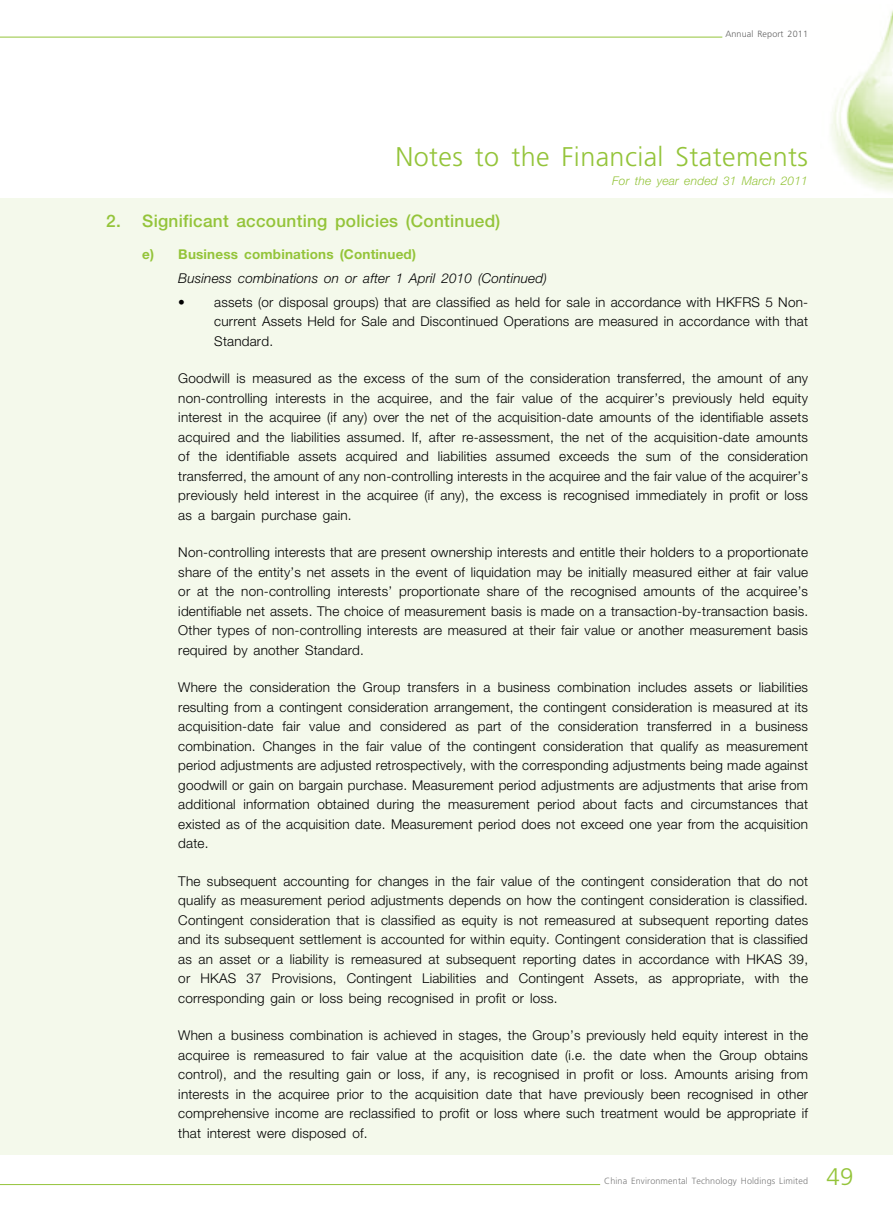
<style>
.page{position:relative;width:893px;height:1212px;background:#fff}
.page>*{position:absolute;margin:0;border:0;box-sizing:border-box;transform-origin:0 0}
.t1{font:300 27px "Frutiger LT Std";letter-spacing:.015em;color:#94c43a}
.t2{font:300 24px "Frutiger LT Std";color:#94c43a}
.t3{font:500 17.25px "Helvetica Neue LT Std";letter-spacing:.015em;color:#94c43a}
.t4{font:300 13.5px/19.5px "Helvetica Neue LT Std";letter-spacing:.015em;color:#000;text-align:justify}
.t5{font:italic 300 13.5px "Helvetica Neue LT Std";letter-spacing:.015em;color:#000}
.t6{font:700 13.5px "Helvetica Neue LT Std";letter-spacing:.015em;color:#94c43a}
.t7{font:italic 300 12px "Helvetica Neue LT Std";letter-spacing:.015em;color:#94c43a}
.t8{font:300 9px "Frutiger LT Std";letter-spacing:.015em;color:#7c7c7c}
.t9{font:300 9px "Frutiger LT Std";letter-spacing:.015em;color:#636363}
</style>
<div class="page">
<div style="left:0;top:198px;width:893px;height:957px;background:#f4f9eb"></div>
<img style="left:831px;top:10px;width:62px;height:182px">
<hr style="left:0;top:37px;width:722px;height:1px;background:#94c43a">
<hr style="left:0;top:1184px;width:600px;height:1px;background:#94c43a">
<p class="t9" style="left:725px;top:29px;width:84px">Annual Report 2011</p>
<h1 class="t1" style="left:395px;top:141px;width:414px">Notes to the Financial Statements</h1>
<p class="t7" style="left:612px;top:173px;width:197px">For the year ended 31 March 2011</p>
<p class="t3" style="left:106px;top:210px;width:395px">2. Significant accounting policies (Continued)</p>
<p class="t6" style="left:142px;top:246px;width:275px">e) Business combinations (Continued)</p>
<p class="t5" style="left:178px;top:270px;width:370px">Business combinations on or after 1 April 2010 (Continued)</p>
<p class="t4" style="left:214px;top:292px;width:595px;text-indent:-36px">• assets (or disposal groups) that are classified as held for sale in accordance with HKFRS 5 Non&shy;current Assets Held for Sale and Discontinued Operations are measured in accordance with that Standard.</p>
<p class="t4" style="left:178px;top:368px;width:631px">Goodwill is measured as the excess of the sum of the consideration transferred, the amount of any non-controlling interests in the acquiree, and the fair value of the acquirer’s previously held equity interest in the acquiree (if any) over the net of the acquisition-date amounts of the identifiable assets acquired and the liabilities assumed. If, after re-assessment, the net of the acquisition-date amounts of the identifiable assets acquired and liabilities assumed exceeds the sum of the consideration transferred, the amount of any non-controlling interests in the acquiree and the fair value of the acquirer’s previously held interest in the acquiree (if any), the excess is recognised immediately in profit or loss as a bargain purchase gain.</p>
<p class="t4" style="left:178px;top:542px;width:631px">Non-controlling interests that are present ownership interests and entitle their holders to a proportionate share of the entity’s net assets in the event of liquidation may be initially measured either at fair value or at the non-controlling interests’ proportionate share of the recognised amounts of the acquiree’s identifiable net assets. The choice of measurement basis is made on a transaction-by-transaction basis.<br>Other types of non-controlling interests are measured at their fair value or another measurement basis required by another Standard.</p>
<p class="t4" style="left:178px;top:677px;width:631px">Where the consideration the Group transfers in a business combination includes assets or liabilities resulting from a contingent consideration arrangement, the contingent consideration is measured at its acquisition-date fair value and considered as part of the consideration transferred in a business combination. Changes in the fair value of the contingent consideration that qualify as measurement period adjustments are adjusted retrospectively, with the corresponding adjustments being made against goodwill or gain on bargain purchase. Measurement period adjustments are adjustments that arise from additional information obtained during the measurement period about facts and circumstances that existed as of the acquisition date. Measurement period does not exceed one year from the acquisition date.</p>
<p class="t4" style="left:178px;top:871px;width:631px">The subsequent accounting for changes in the fair value of the contingent consideration that do not qualify as measurement period adjustments depends on how the contingent consideration is classified.<br>Contingent consideration that is classified as equity is not remeasured at subsequent reporting dates and its subsequent settlement is accounted for within equity. Contingent consideration that is classified as an asset or a liability is remeasured at subsequent reporting dates in accordance with HKAS 39, or HKAS 37 Provisions, Contingent Liabilities and Contingent Assets, as appropriate, with the corresponding gain or loss being recognised in profit or loss.</p>
<p class="t4" style="left:178px;top:1025px;width:631px">When a business combination is achieved in stages, the Group’s previously held equity interest in the acquiree is remeasured to fair value at the acquisition date (i.e. the date when the Group obtains control), and the resulting gain or loss, if any, is recognised in profit or loss. Amounts arising from interests in the acquiree prior to the acquisition date that have previously been recognised in other comprehensive income are reclassified to profit or loss where such treatment would be appropriate if that interest were disposed of.</p>
<p class="t8" style="left:604px;top:1176px;width:205px">China Environmental Technology Holdings Limited</p>
<h2 class="t2" style="left:826px;top:1163px;width:29px">49</h2>
</div>
